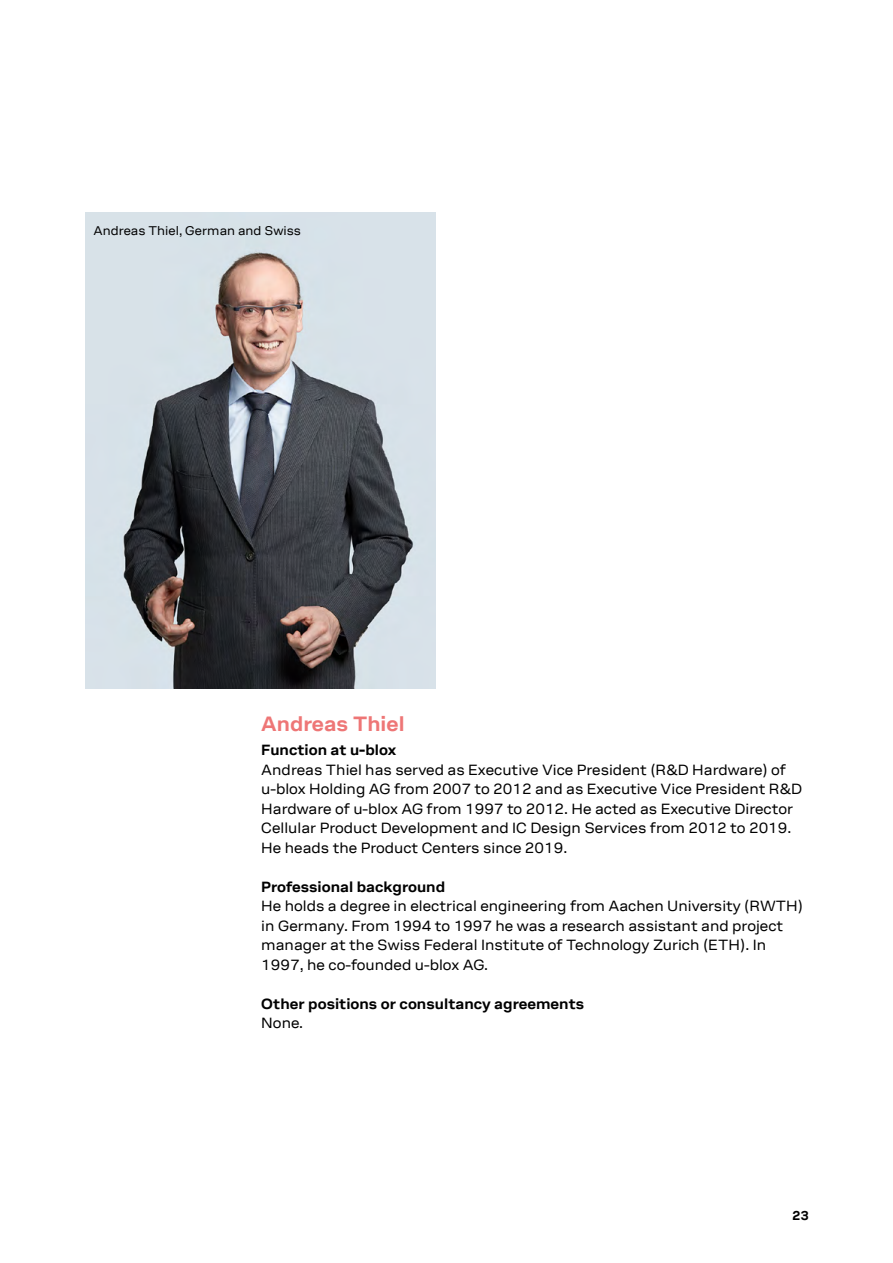
<style>
.page{position:relative;width:893px;height:1263px;background:#fff}
.page>*{position:absolute;margin:0;border:0;box-sizing:border-box;transform-origin:0 0}
.t1{font:700 21px "ublox";color:#ee7676}
.t2{font:15px/19.5px "ublox";color:#000}
.t3{font:700 15px "ublox";color:#000}
.t4{font:700 13.05px "ublox";color:#000}
.t5{font:12.75px "ublox";color:#000}
</style>
<div class="page">
<img style="left:85px;top:213px;width:351px;height:476px">
<p class="t5" style="left:94px;top:224px;width:209px">Andreas Thiel, German and Swiss</p>
<h1 class="t1" style="left:261px;top:712px;width:145px">Andreas Thiel</h1>
<p class="t3" style="left:261px;top:742px;width:137px">Function at u-blox</p>
<p class="t2" style="left:261px;top:760px;width:542px">Andreas Thiel has served as Executive Vice President (R&amp;D Hardware) of u-blox Holding AG from 2007 to 2012 and as Executive Vice President R&amp;D Hardware of u-blox AG from 1997 to 2012. He acted as Executive Director Cellular Product Development and IC Design Services from 2012 to 2019.<br>He heads the Product Centers since 2019.</p>
<p class="t3" style="left:261px;top:878px;width:185px">Professional background</p>
<p class="t2" style="left:261px;top:897px;width:543px">He holds a degree in electrical engineering from Aachen University (RWTH) in Germany. From 1994 to 1997 he was a research assistant and project manager at the Swiss Federal Institute of Technology Zurich (ETH). In 1997, he co-founded u-blox AG.</p>
<p class="t3" style="left:261px;top:995px;width:324px">Other positions or consultancy agreements</p>
<p class="t2" style="left:261px;top:1014px;width:43px">None.</p>
<p class="t4" style="left:792px;top:1209px;width:18px">23</p>
</div>
